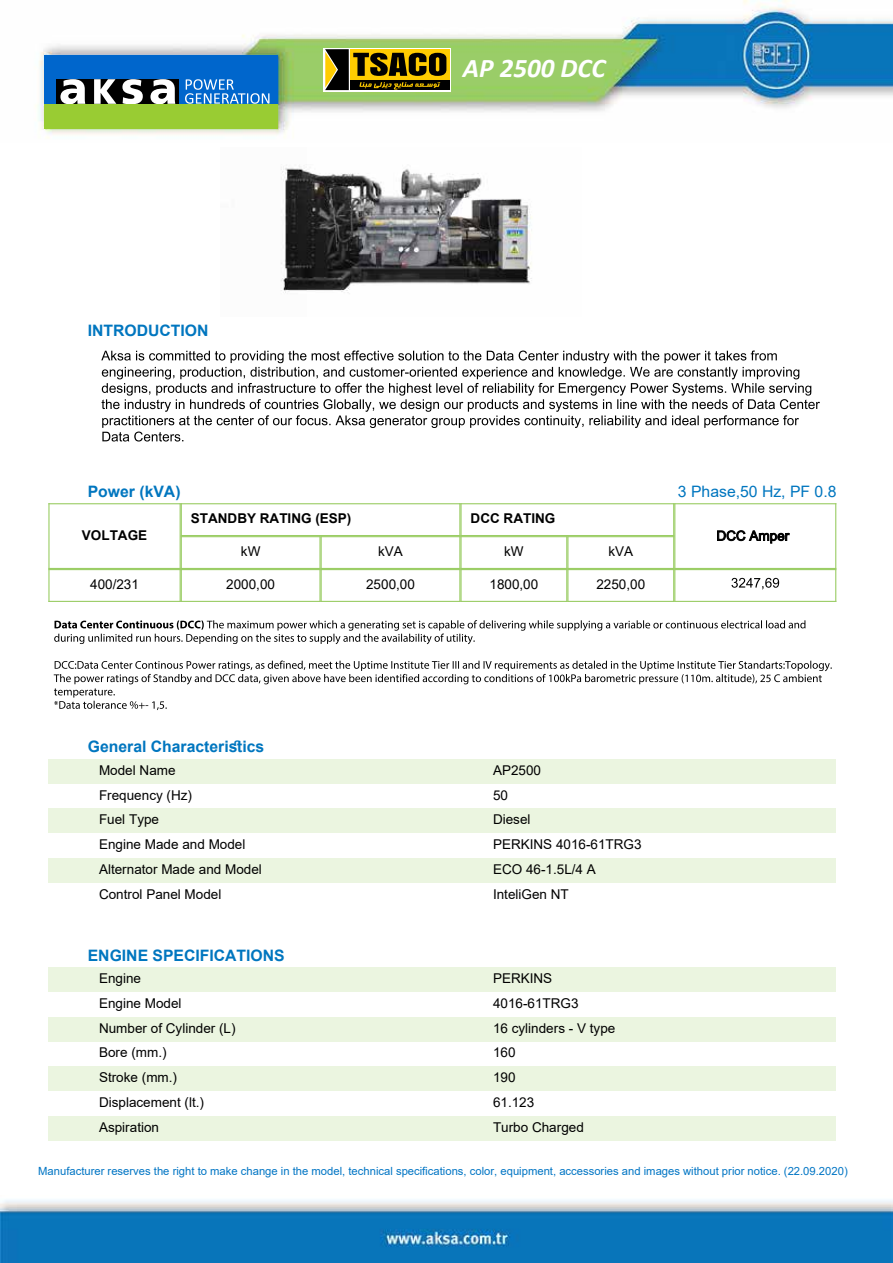
<style>
.page{position:relative;width:893px;height:1263px;background:#fff}
.page>*{position:absolute;margin:0;border:0;box-sizing:border-box;transform-origin:0 0}
.t1{font:italic 700 27px "Calibri";color:#fff}
.t2{font:700 15.75px "Arial";color:#0076bf}
.t3{font:15.75px "Arial";color:#0076bf}
.t4{font:13.5px "Arial";color:#000}
.t5{font:700 13.5px "Arial";color:#000}
.t6{font:11.25px "Arial";color:#0075c4}
</style>
<div class="page">
<img style="left:36px;top:0;width:856px;height:138px">
<img style="left:0;top:1200px;width:892px;height:63px">
<hr style="left:48px;top:504px;width:2px;height:64px;background:#9bcd65">
<hr style="left:49px;top:568px;width:131px;height:1px;background:#9bcd65">
<hr style="left:179px;top:504px;width:2px;height:64px;background:#9bcd65">
<hr style="left:49px;top:503px;width:131px;height:1px;background:#9bcd65">
<hr style="left:181px;top:504px;width:1px;height:32px;background:#9bcd65">
<hr style="left:181px;top:535px;width:279px;height:1px;background:#9bcd65">
<hr style="left:459px;top:504px;width:1px;height:32px;background:#9bcd65">
<hr style="left:181px;top:503px;width:279px;height:1px;background:#9bcd65">
<hr style="left:460px;top:504px;width:1px;height:32px;background:#9bcd65">
<hr style="left:461px;top:535px;width:212px;height:1px;background:#9bcd65">
<hr style="left:673px;top:504px;width:1px;height:32px;background:#9bcd65">
<hr style="left:461px;top:503px;width:212px;height:1px;background:#9bcd65">
<hr style="left:674px;top:504px;width:1px;height:64px;background:#9bcd65">
<hr style="left:674px;top:568px;width:161px;height:1px;background:#9bcd65">
<hr style="left:835px;top:504px;width:1px;height:64px;background:#9bcd65">
<hr style="left:674px;top:503px;width:161px;height:1px;background:#9bcd65">
<hr style="left:181px;top:537px;width:1px;height:31px;background:#9bcd65">
<hr style="left:181px;top:568px;width:139px;height:1px;background:#9bcd65">
<hr style="left:319px;top:537px;width:1px;height:31px;background:#9bcd65">
<hr style="left:181px;top:536px;width:139px;height:1px;background:#9bcd65">
<hr style="left:320px;top:537px;width:2px;height:31px;background:#9bcd65">
<hr style="left:321px;top:568px;width:139px;height:1px;background:#9bcd65">
<hr style="left:459px;top:537px;width:1px;height:31px;background:#9bcd65">
<hr style="left:321px;top:536px;width:139px;height:1px;background:#9bcd65">
<hr style="left:460px;top:537px;width:1px;height:31px;background:#9bcd65">
<hr style="left:461px;top:568px;width:105px;height:1px;background:#9bcd65">
<hr style="left:566px;top:537px;width:1px;height:31px;background:#9bcd65">
<hr style="left:461px;top:536px;width:105px;height:1px;background:#9bcd65">
<hr style="left:567px;top:537px;width:1px;height:31px;background:#9bcd65">
<hr style="left:568px;top:568px;width:105px;height:1px;background:#9bcd65">
<hr style="left:673px;top:537px;width:1px;height:31px;background:#9bcd65">
<hr style="left:568px;top:536px;width:105px;height:1px;background:#9bcd65">
<hr style="left:48px;top:570px;width:2px;height:31px;background:#9bcd65">
<hr style="left:49px;top:601px;width:131px;height:1px;background:#9bcd65">
<hr style="left:179px;top:570px;width:2px;height:31px;background:#9bcd65">
<hr style="left:49px;top:569px;width:131px;height:1px;background:#9bcd65">
<hr style="left:181px;top:570px;width:1px;height:31px;background:#9bcd65">
<hr style="left:181px;top:601px;width:139px;height:1px;background:#9bcd65">
<hr style="left:319px;top:570px;width:1px;height:31px;background:#9bcd65">
<hr style="left:181px;top:569px;width:139px;height:1px;background:#9bcd65">
<hr style="left:320px;top:570px;width:2px;height:31px;background:#9bcd65">
<hr style="left:321px;top:601px;width:139px;height:1px;background:#9bcd65">
<hr style="left:459px;top:570px;width:1px;height:31px;background:#9bcd65">
<hr style="left:321px;top:569px;width:139px;height:1px;background:#9bcd65">
<hr style="left:460px;top:570px;width:1px;height:31px;background:#9bcd65">
<hr style="left:461px;top:601px;width:105px;height:1px;background:#9bcd65">
<hr style="left:566px;top:570px;width:1px;height:31px;background:#9bcd65">
<hr style="left:461px;top:569px;width:105px;height:1px;background:#9bcd65">
<hr style="left:567px;top:570px;width:1px;height:31px;background:#9bcd65">
<hr style="left:568px;top:601px;width:105px;height:1px;background:#9bcd65">
<hr style="left:673px;top:570px;width:1px;height:31px;background:#9bcd65">
<hr style="left:568px;top:569px;width:105px;height:1px;background:#9bcd65">
<hr style="left:674px;top:570px;width:1px;height:31px;background:#9bcd65">
<hr style="left:674px;top:601px;width:161px;height:1px;background:#9bcd65">
<hr style="left:835px;top:570px;width:1px;height:31px;background:#9bcd65">
<hr style="left:674px;top:569px;width:161px;height:1px;background:#9bcd65">
<div style="left:48px;top:759px;width:394px;height:25px;background:#ebf5e0"></div>
<div style="left:442px;top:759px;width:394px;height:25px;background:#ebf5e0"></div>
<div style="left:48px;top:808px;width:394px;height:25px;background:#ebf5e0"></div>
<div style="left:442px;top:808px;width:394px;height:25px;background:#ebf5e0"></div>
<div style="left:48px;top:858px;width:394px;height:25px;background:#ebf5e0"></div>
<div style="left:442px;top:858px;width:394px;height:25px;background:#ebf5e0"></div>
<div style="left:48px;top:967px;width:394px;height:25px;background:#ebf5e0"></div>
<div style="left:442px;top:967px;width:394px;height:25px;background:#ebf5e0"></div>
<div style="left:48px;top:1017px;width:394px;height:24px;background:#ebf5e0"></div>
<div style="left:442px;top:1017px;width:394px;height:24px;background:#ebf5e0"></div>
<div style="left:48px;top:1066px;width:394px;height:25px;background:#ebf5e0"></div>
<div style="left:442px;top:1066px;width:394px;height:25px;background:#ebf5e0"></div>
<div style="left:48px;top:1116px;width:394px;height:24px;background:#ebf5e0"></div>
<div style="left:442px;top:1116px;width:394px;height:24px;background:#ebf5e0"></div>
<img style="left:281px;top:165px;width:251px;height:128px">
<svg style="left:731px;top:578px;width:48px;height:11px"></svg>
<svg style="left:101px;top:351px;width:719px;height:91px"></svg>
<svg style="left:54px;top:620px;width:751px;height:24px"></svg>
<svg style="left:54px;top:661px;width:777px;height:49px"></svg>
<svg style="left:717px;top:530px;width:72px;height:14px"></svg>
<svg style="left:323px;top:48px;width:128px;height:44px"></svg>
<svg style="left:446px;top:49px;width:4px;height:30px"></svg>
<div style="left:350px;top:81px;width:100px;height:9px;background:#000"></div>
<svg style="left:325px;top:49px;width:121px;height:41px;background:#695505"></svg>
<div style="left:44px;top:104px;width:234px;height:24px;background:#9c3"></div>
<div style="left:44px;top:55px;width:234px;height:49px;background:#06c"></div>
<div style="left:57px;top:79px;width:122px;height:25px;background:#000"></div>
<svg style="left:60px;top:79px;width:25px;height:25px"></svg>
<svg style="left:150px;top:79px;width:25px;height:25px"></svg>
<svg style="left:122px;top:79px;width:21px;height:25px"></svg>
<svg style="left:94px;top:79px;width:22px;height:25px"></svg>
<svg style="left:185px;top:79px;width:84px;height:25px"></svg>
<p class="t2" style="left:88px;top:319px;width:122px">INTRODUCTION</p>
<h1 class="t1" style="left:463px;top:49px;width:144px">AP 2500 DCC</h1>
<p class="t2" style="left:88px;top:480px;width:94px">Power (kVA)</p>
<p class="t3" style="left:678px;top:480px;width:160px">3 Phase,50 Hz, PF 0.8</p>
<p class="t5" style="left:82px;top:525px;width:67px">VOLTAGE</p>
<p class="t5" style="left:191px;top:509px;width:162px">STANDBY RATING (ESP)</p>
<p class="t5" style="left:470px;top:509px;width:86px">DCC RATING</p>
<p class="t4" style="left:241px;top:542px;width:21px">kW</p>
<p class="t4" style="left:378px;top:542px;width:26px">kVA</p>
<p class="t4" style="left:504px;top:542px;width:21px">kW</p>
<p class="t4" style="left:608px;top:542px;width:26px">kVA</p>
<p class="t4" style="left:90px;top:575px;width:50px">400/231</p>
<p class="t4" style="left:226px;top:575px;width:50px">2000,00</p>
<p class="t4" style="left:366px;top:575px;width:50px">2500,00</p>
<p class="t4" style="left:489px;top:575px;width:50px">1800,00</p>
<p class="t4" style="left:596px;top:575px;width:50px">2250,00</p>
<p class="t2" style="left:88px;top:736px;width:178px">General Characteristics</p>
<p class="t4" style="left:99px;top:761px;width:78px">Model Name</p>
<p class="t4" style="left:493px;top:761px;width:50px">AP2500</p>
<p class="t4" style="left:99px;top:786px;width:95px">Frequency (Hz)</p>
<p class="t4" style="left:493px;top:786px;width:17px">50</p>
<p class="t4" style="left:99px;top:810px;width:62px">Fuel Type</p>
<p class="t4" style="left:493px;top:810px;width:39px">Diesel</p>
<p class="t4" style="left:99px;top:835px;width:148px">Engine Made and Model</p>
<p class="t4" style="left:493px;top:835px;width:150px">PERKINS 4016-61TRG3</p>
<p class="t4" style="left:99px;top:860px;width:164px">Alternator Made and Model</p>
<p class="t4" style="left:493px;top:860px;width:104px">ECO 46-1.5L/4 A</p>
<p class="t4" style="left:99px;top:885px;width:124px">Control Panel Model</p>
<p class="t4" style="left:493px;top:885px;width:77px">InteliGen NT</p>
<p class="t2" style="left:88px;top:944px;width:198px">ENGINE SPECIFICATIONS</p>
<p class="t4" style="left:99px;top:969px;width:44px">Engine</p>
<p class="t4" style="left:493px;top:969px;width:61px">PERKINS</p>
<p class="t4" style="left:99px;top:994px;width:84px">Engine Model</p>
<p class="t4" style="left:493px;top:994px;width:87px">4016-61TRG3</p>
<p class="t4" style="left:99px;top:1019px;width:138px">Number of Cylinder (L)</p>
<p class="t4" style="left:493px;top:1019px;width:124px">16 cylinders - V type</p>
<p class="t4" style="left:99px;top:1043px;width:69px">Bore (mm.)</p>
<p class="t4" style="left:493px;top:1043px;width:24px">160</p>
<p class="t4" style="left:99px;top:1068px;width:80px">Stroke (mm.)</p>
<p class="t4" style="left:493px;top:1068px;width:24px">190</p>
<p class="t4" style="left:99px;top:1093px;width:107px">Displacement (lt.)</p>
<p class="t4" style="left:493px;top:1093px;width:43px">61.123</p>
<p class="t4" style="left:99px;top:1118px;width:62px">Aspiration</p>
<p class="t4" style="left:493px;top:1118px;width:92px">Turbo Charged</p>
<p class="t6" style="left:38px;top:1163px;width:811px">Manufacturer reserves the right to make change in the model, technical specifications, color, equipment, accessories and images without prior notice. (22.09.2020)</p>
</div>
